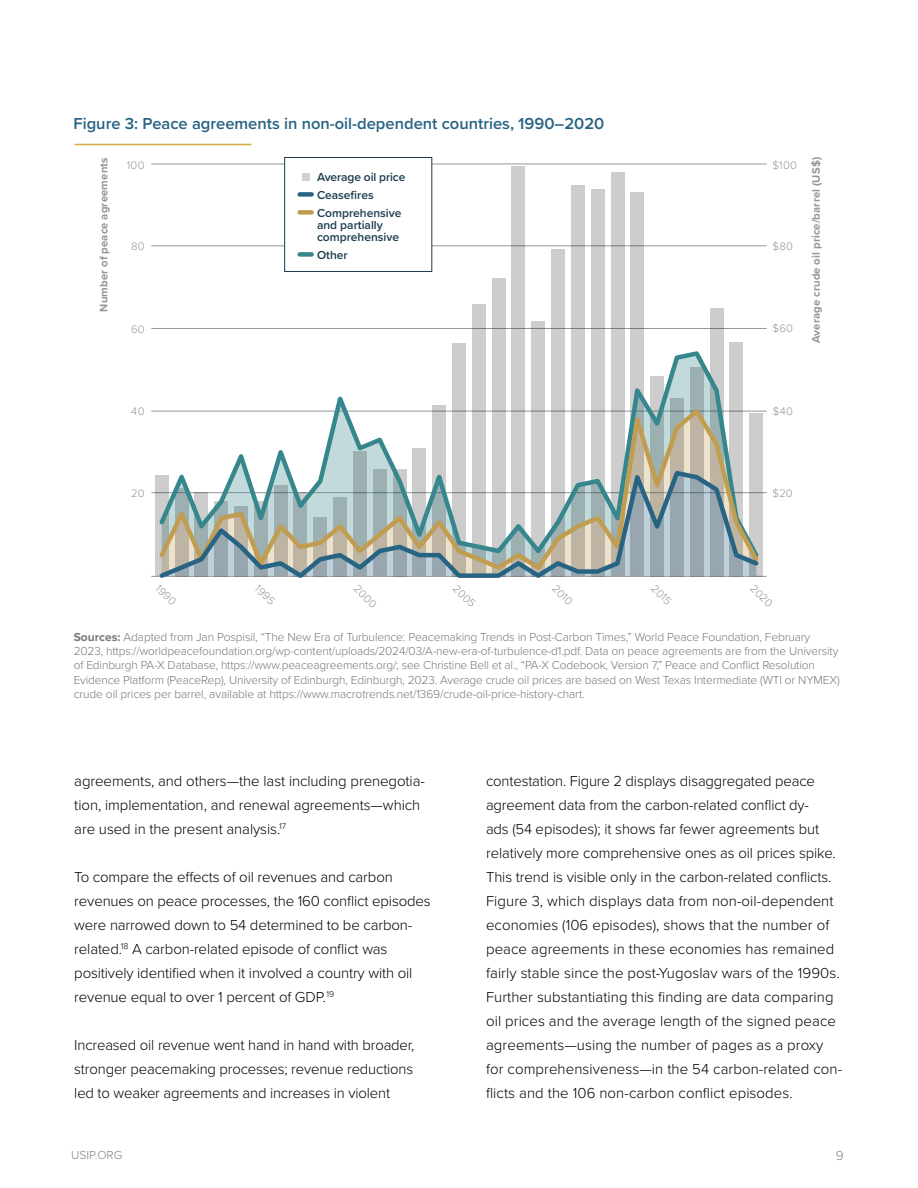
<style>
.page{position:relative;width:918px;height:1188px;background:#fff}
.page>*{position:absolute;margin:0;border:0;box-sizing:border-box;transform-origin:0 0}
.t1{font:600 16.5px "Proxima Nova";color:#276383}
.t2{font:300 15px/24px "Proxima Nova";letter-spacing:-.005em;color:#000}
.t3{font:300 13.5px "Proxima Nova";color:#808285}
.t4{font:300 12px/14.4px "Proxima Nova";letter-spacing:-.01em;color:#77787b}
.t5{font:600 12px/18px "Proxima Nova";color:#183b4b}
.t6{font:300 12px "Proxima Nova";color:#808285}
.t7{font:300 11.25px "Proxima Nova";letter-spacing:.025em;color:#939598}
.t8{font:700 11.25px "Proxima Nova";letter-spacing:.015em;color:#939598}
.s1{font-weight:700}
</style>
<div class="page">
<hr style="left:75px;top:144px;width:176px;height:1px;background:#d3ab3a">
<hr style="left:151px;top:576px;width:616px;height:1px;background:#939598">
<hr style="left:151px;top:492px;width:616px;height:1px;background:#939598">
<hr style="left:151px;top:411px;width:616px;height:1px;background:#939598">
<hr style="left:151px;top:328px;width:616px;height:1px;background:#939598">
<hr style="left:151px;top:246px;width:616px;height:1px;background:#939598">
<hr style="left:151px;top:164px;width:616px;height:1px;background:#939598">
<div style="left:284px;top:157px;width:148px;height:115px;background:#fff;border:1px solid #183b4b"></div>
<div style="left:300px;top:192px;width:12px;height:5px;background:#276383"></div>
<div style="left:300px;top:210px;width:12px;height:5px;background:#c09d51"></div>
<div style="left:300px;top:252px;width:12px;height:5px;background:#36868e"></div>
<div style="left:302px;top:173px;width:8px;height:8px;background:#d1d3d4"></div>
<div style="left:155px;top:475px;width:14px;height:101px;background:#cdcdcd"></div>
<div style="left:452px;top:343px;width:14px;height:233px;background:#cdcdcd"></div>
<div style="left:472px;top:304px;width:14px;height:272px;background:#cdcdcd"></div>
<div style="left:492px;top:278px;width:14px;height:298px;background:#cdcdcd"></div>
<div style="left:511px;top:166px;width:14px;height:410px;background:#cdcdcd"></div>
<div style="left:531px;top:321px;width:14px;height:255px;background:#cdcdcd"></div>
<div style="left:551px;top:249px;width:14px;height:327px;background:#cdcdcd"></div>
<div style="left:571px;top:185px;width:14px;height:391px;background:#cdcdcd"></div>
<div style="left:591px;top:189px;width:14px;height:387px;background:#cdcdcd"></div>
<div style="left:611px;top:173px;width:14px;height:403px;background:#cdcdcd"></div>
<div style="left:630px;top:192px;width:14px;height:384px;background:#cdcdcd"></div>
<div style="left:710px;top:308px;width:14px;height:268px;background:#cdcdcd"></div>
<div style="left:729px;top:342px;width:14px;height:234px;background:#cdcdcd"></div>
<div style="left:749px;top:413px;width:14px;height:163px;background:#cdcdcd"></div>
<svg style="left:337px;top:351px;width:383px;height:48px"></svg>
<svg style="left:156px;top:399px;width:606px;height:95px"></svg>
<svg style="left:157px;top:462px;width:605px;height:116px"></svg>
<p class="t1" style="left:74px;top:111px;width:532px">Figure 3: Peace agreements in non-oil-dependent countries, 1990–2020</p>
<p class="t8" style="left:95px;top:312px;width:156px;rotate:-90deg">Number of peace agreements</p>
<p class="t7" style="left:127px;top:156px;width:19px">100</p>
<p class="t7" style="left:131px;top:238px;width:15px">80</p>
<p class="t7" style="left:131px;top:321px;width:15px">60</p>
<p class="t5" style="left:317px;top:167px;width:90px">Average oil price<br>Ceasefires<br>Comprehensive</p>
<p class="t5" style="left:317px;top:218px;width:84px;line-height:12px">and partially comprehensive</p>
<p class="t5" style="left:317px;top:245px;width:32px">Other</p>
<p class="t7" style="left:773px;top:156px;width:26px">$100</p>
<p class="t7" style="left:773px;top:238px;width:22px">$80</p>
<p class="t7" style="left:773px;top:320px;width:22px">$60</p>
<p class="t8" style="left:808px;top:343px;width:188px;rotate:-90deg">Average crude oil price/barrel (US$)</p>
<p class="t7" style="left:131px;top:403px;width:15px">40</p>
<p class="t7" style="left:773px;top:403px;width:22px">$40</p>
<p class="t7" style="left:131px;top:485px;width:15px">20</p>
<p class="t7" style="left:773px;top:485px;width:22px">$20</p>
<p class="t7" style="left:164px;top:580px;width:25px;rotate:45deg">1990</p>
<p class="t7" style="left:263px;top:580px;width:25px;rotate:45deg">1995</p>
<p class="t7" style="left:362px;top:580px;width:29px;rotate:45deg">2000</p>
<p class="t7" style="left:461px;top:580px;width:28px;rotate:45deg">2005</p>
<p class="t7" style="left:560px;top:580px;width:25px;rotate:45deg">2010</p>
<p class="t7" style="left:659px;top:580px;width:25px;rotate:45deg">2015</p>
<p class="t7" style="left:758px;top:580px;width:28px;rotate:45deg">2020</p>
<p class="t4" style="left:74px;top:629px;width:768px"><span class="s1">Sources:</span> Adapted from Jan Pospisil, “The New Era of Turbulence: Peacemaking Trends in Post-Carbon Times,” World Peace Foundation, February 2023, https://worldpeacefoundation.org/wp-content/uploads/2024/03/A-new-era-of-turbulence-d1.pdf. Data on peace agreements are from the University of Edinburgh PA-X Database, https://www.peaceagreements.org/; see Christine Bell et al., “PA-X Codebook, Version 7,” Peace and Conflict Resolution Evidence Platform (PeaceRep), University of Edinburgh, Edinburgh, 2023. Average crude oil prices are based on West Texas Intermediate (WTI or NYMEX) crude oil prices per barrel, available at https://www.macrotrends.net/1369/crude-oil-price-history-chart.</p>
<p class="t2" style="left:74px;top:768px;width:352px">agreements, and others—the last including prenegotia&shy;tion, implementation, and renewal agreements—which are used in the present analysis.<sup>17</sup></p>
<p class="t2" style="left:74px;top:864px;width:358px">To compare the effects of oil revenues and carbon revenues on peace processes, the 160 conflict episodes were narrowed down to 54 determined to be carbon&shy;related.<sup>18</sup> A carbon-related episode of conflict was positively identified when it involved a country with oil revenue equal to over 1 percent of GDP.<sup>19</sup></p>
<p class="t2" style="left:74px;top:1032px;width:342px;text-align:justify">Increased oil revenue went hand in hand with broader, stronger peacemaking processes; revenue reductions led to weaker agreements and increases in violent</p>
<p class="t2" style="left:486px;top:768px;width:358px">contestation. Figure 2 displays disaggregated peace agreement data from the carbon-related conflict dy-<br>ads (54 episodes); it shows far fewer agreements but relatively more comprehensive ones as oil prices spike.<br>This trend is visible only in the carbon-related conflicts.<br>Figure 3, which displays data from non-oil-dependent economies (106 episodes), shows that the number of peace agreements in these economies has remained fairly stable since the post-Yugoslav wars of the 1990s.<br>Further substantiating this finding are data comparing oil prices and the average length of the signed peace agreements—using the number of pages as a proxy for comprehensiveness—in the 54 carbon-related con&shy;flicts and the 106 non-carbon conflict episodes.</p>
<p class="t6" style="left:71px;top:1146px;width:53px">USIP.ORG</p>
<p class="t3" style="left:836px;top:1146px;width:9px">9</p>
</div>
